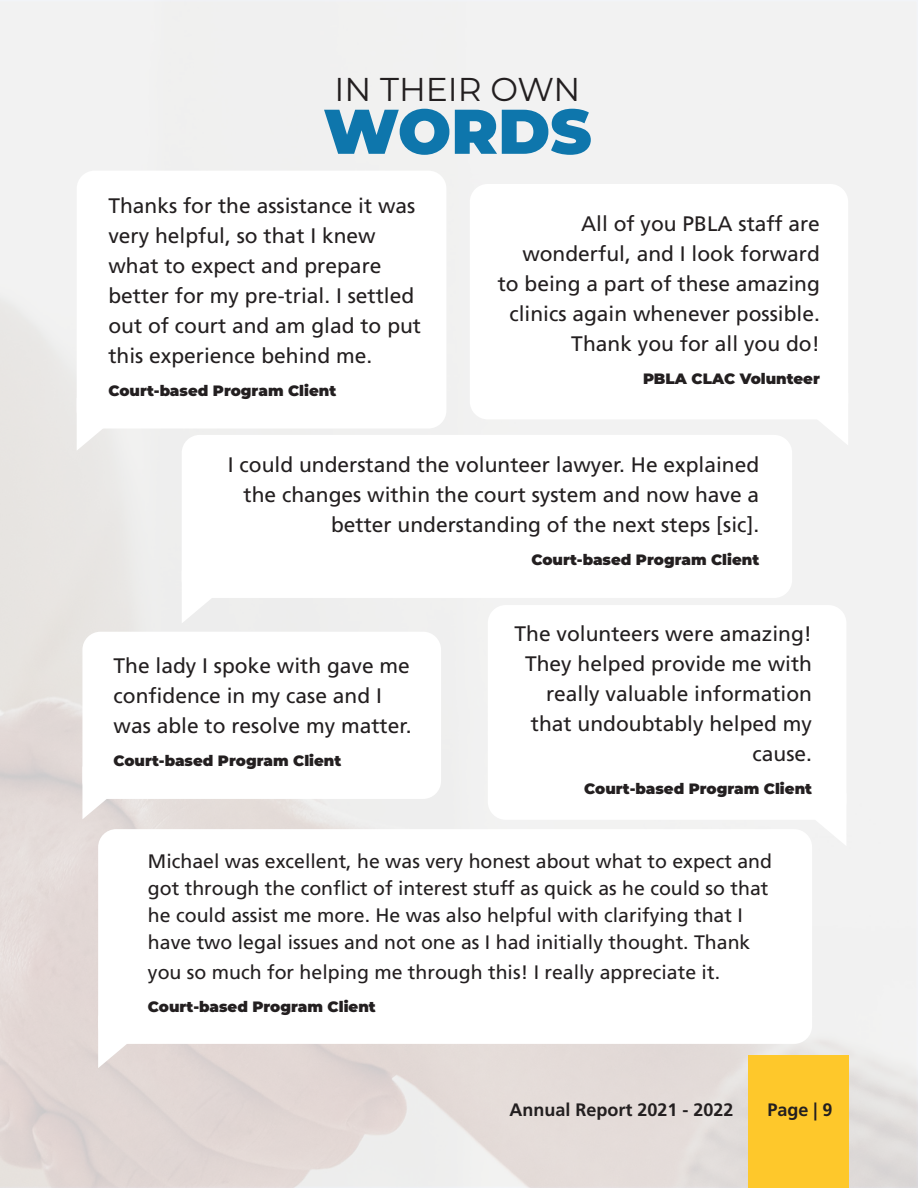
<style>
.page{position:relative;width:918px;height:1188px;background:#fff}
.page>*{position:absolute;margin:0;border:0;box-sizing:border-box;transform-origin:0 0}
.t1{font:900 63px "Montserrat";color:#0e76ac}
.t2{font:33px "Montserrat";color:#231f20}
.t3{font:21px/30px "Frutiger LT Std";color:#231f20;text-align:right}
.t4{font:19.5px/27px "Frutiger LT Std";color:#231f20}
.t5{font:700 18px "Frutiger LT Std";color:#231f20}
.t6{font:900 15px "Montserrat";color:#231f20}
</style>
<div class="page">
<img style="left:0;top:0;width:918px;height:1188px">
<div style="left:749px;top:1055px;width:100px;height:133px;background:#fec82b"></div>
<svg style="left:82px;top:785px;width:32px;height:34px"></svg>
<div style="left:82px;top:632px;width:359px;height:167px;background:#fff;border-radius:18px"></div>
<div style="left:182px;top:435px;width:610px;height:163px;background:#fff;border-radius:18px"></div>
<div style="left:98px;top:829px;width:714px;height:215px;background:#fff;border-radius:18px"></div>
<div style="left:488px;top:605px;width:358px;height:215px;background:#fff;border-radius:18px"></div>
<svg style="left:98px;top:1030px;width:32px;height:38px"></svg>
<svg style="left:815px;top:806px;width:31px;height:40px"></svg>
<div style="left:470px;top:184px;width:378px;height:235px;background:#fff;border-radius:18px"></div>
<svg style="left:817px;top:405px;width:31px;height:41px"></svg>
<svg style="left:77px;top:415px;width:31px;height:36px"></svg>
<div style="left:77px;top:171px;width:369px;height:258px;background:#fff;border-radius:18px"></div>
<svg style="left:182px;top:584px;width:31px;height:39px"></svg>
<p class="t2" style="left:335px;top:67px;width:247px">IN THEIR OWN</p>
<p class="t1" style="left:323px;top:84px;width:270px">WORDS</p>
<p class="t3" style="left:108px;top:190px;width:314px;text-align:left">Thanks for the assistance it was very helpful, so that I knew what to expect and prepare better for my pre-trial. I settled out of court and am glad to put this experience behind me.</p>
<p class="t6" style="left:108px;top:379px;width:229px">Court-based Program Client</p>
<p class="t3" style="left:498px;top:208px;width:324px">All of you PBLA staff are wonderful, and I look forward to being a part of these amazing clinics again whenever possible.<br>Thank you for all you do!</p>
<p class="t6" style="left:643px;top:367px;width:178px">PBLA CLAC Volunteer</p>
<p class="t3" style="left:228px;top:449px;width:533px">I could understand the volunteer lawyer. He explained the changes within the court system and now have a better understanding of the next steps [sic].</p>
<p class="t6" style="left:532px;top:548px;width:229px">Court-based Program Client</p>
<p class="t3" style="left:114px;top:651px;width:300px;text-align:left">The lady I spoke with gave me confidence in my case and I was able to resolve my matter.</p>
<p class="t6" style="left:114px;top:749px;width:229px">Court-based Program Client</p>
<p class="t3" style="left:515px;top:619px;width:299px">The volunteers were amazing!<br>They helped provide me with really valuable information that undoubtably helped my cause.</p>
<p class="t6" style="left:584px;top:777px;width:229px">Court-based Program Client</p>
<p class="t4" style="left:148px;top:848px;width:626px">Michael was excellent, he was very honest about what to expect and got through the conflict of interest stuff as quick as he could so that he could assist me more. He was also helpful with clarifying that I have two legal issues and not one as I had initially thought. Thank</p>
<p class="t4" style="left:148px;top:959px;width:574px">you so much for helping me through this! I really appreciate it.</p>
<p class="t6" style="left:148px;top:996px;width:229px">Court-based Program Client</p>
<p class="t5" style="left:509px;top:1099px;width:226px">Annual Report 2021 - 2022</p>
<p class="t5" style="left:767px;top:1099px;width:67px">Page | 9</p>
</div>
